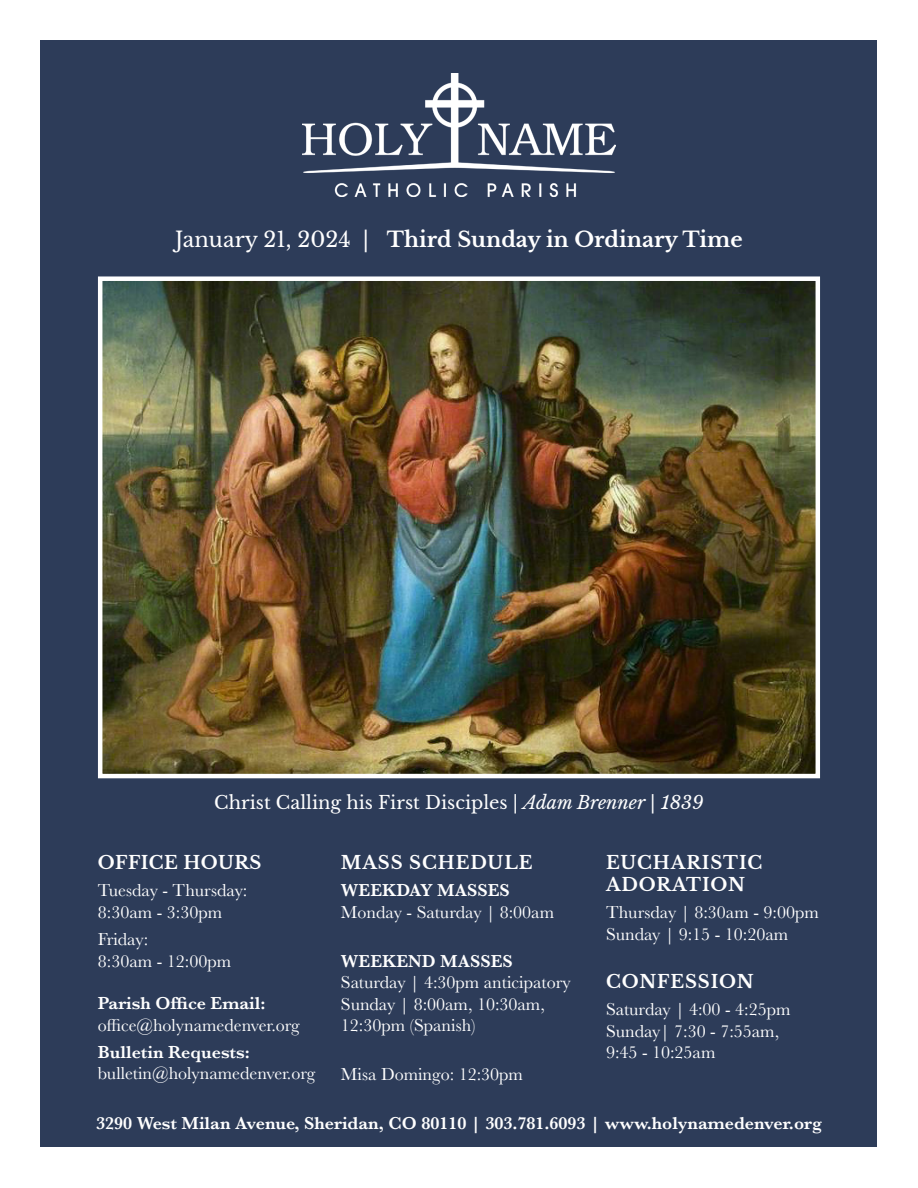
<style>
.page{position:relative;width:918px;height:1188px;background:#fff}
.page>*{position:absolute;margin:0;border:0;box-sizing:border-box;transform-origin:0 0}
.t1{font:700 21px "Libre Baskerville";color:#fff}
.t2{font:18px/21.6px "Baskerville";color:#fff}
.t3{font:600 18px "Baskerville";color:#fff}
.t4{font:18px "Libre Baskerville";color:#fff}
.t5{font:700 18px/21.6px "Libre Baskerville";letter-spacing:.05em;color:#fff}
.t6{font:700 18px "Libre Baskerville";letter-spacing:.025em;color:#fff}
.s1{font-weight:400}
.s2{font-style:italic}
</style>
<div class="page">
<div style="left:40px;top:40px;width:838px;height:1108px;background:#2d3c59"></div>
<img style="left:103px;top:281px;width:712px;height:492px">
<div style="left:98px;top:276px;width:722px;height:502px;border:4px solid #fff"></div>
<img style="left:303px;top:73px;width:312px;height:123px">
<p class="t1" style="left:175px;top:226px;width:569px"><span class="s1">January 21, 2024 |</span> Third Sunday in Ordinary Time</p>
<p class="t4" style="left:214px;top:792px;width:491px">Christ Calling his First Disciples | <span class="s2">Adam Brenner | 1839</span></p>
<p class="t6" style="left:98px;top:852px;width:165px">OFFICE HOURS</p>
<p class="t2" style="left:98px;top:880px;width:151px">Tuesday - Thursday:</p>
<p class="t2" style="left:98px;top:902px;width:126px">8:30am - 3:30pm</p>
<p class="t2" style="left:98px;top:929px;width:52px">Friday:</p>
<p class="t2" style="left:98px;top:950px;width:135px">8:30am - 12:00pm</p>
<p class="t3" style="left:98px;top:991px;width:169px">Parish Office Email:</p>
<p class="t2" style="left:98px;top:1014px;width:203px">office@holynamedenver.org</p>
<p class="t3" style="left:98px;top:1039px;width:153px">Bulletin Requests:</p>
<p class="t2" style="left:98px;top:1062px;width:219px">bulletin@holynamedenver.org</p>
<p class="t5" style="left:341px;top:852px;width:193px">MASS SCHEDULE</p>
<p class="t3" style="left:341px;top:878px;width:170px">WEEKDAY MASSES</p>
<p class="t2" style="left:341px;top:902px;width:215px">Monday - Saturday | 8:00am</p>
<p class="t3" style="left:341px;top:948px;width:173px">WEEKEND MASSES</p>
<p class="t2" style="left:341px;top:972px;width:231px">Saturday | 4:30pm anticipatory</p>
<p class="t2" style="left:341px;top:993px;width:206px">Sunday | 8:00am, 10:30am,<br>12:30pm (Spanish)</p>
<p class="t2" style="left:341px;top:1064px;width:184px">Misa Domingo: 12:30pm</p>
<p class="t5" style="left:606px;top:852px;width:158px">EUCHARISTIC<br>ADORATION</p>
<p class="t2" style="left:606px;top:902px;width:214px">Thursday | 8:30am - 9:00pm</p>
<p class="t2" style="left:606px;top:923px;width:184px">Sunday | 9:15 - 10:20am</p>
<p class="t5" style="left:606px;top:971px;width:149px">CONFESSION</p>
<p class="t2" style="left:606px;top:999px;width:186px">Saturday | 4:00 - 4:25pm</p>
<p class="t2" style="left:606px;top:1020px;width:175px">Sunday| 7:30 - 7:55am,</p>
<p class="t2" style="left:606px;top:1042px;width:111px">9:45 - 10:25am</p>
<p class="t3" style="left:96px;top:1111px;width:727px">3290 West Milan Avenue, Sheridan, CO 80110 | 303.781.6093 | www.holynamedenver.org</p>
</div>
